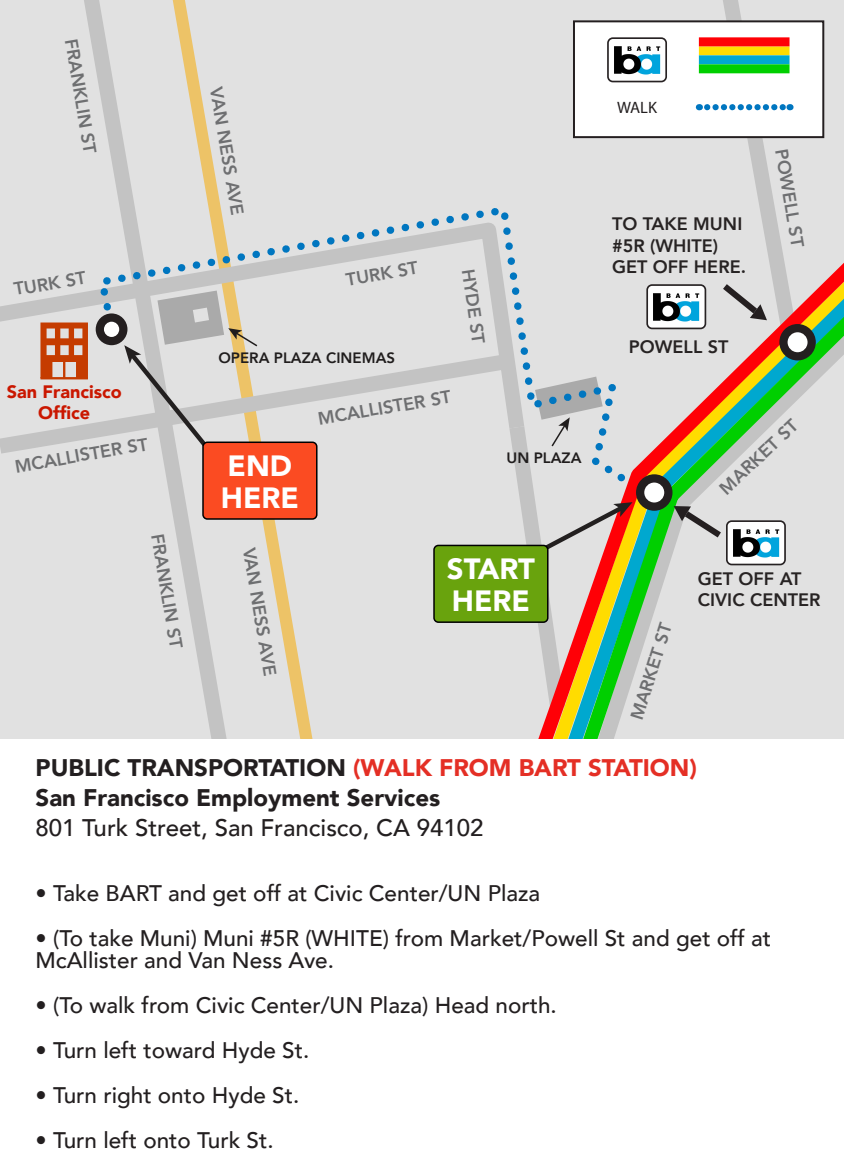
<style>
.page{position:relative;width:844px;height:1172px;background:#fff}
.page>*{position:absolute;margin:0;border:0;box-sizing:border-box;transform-origin:0 0}
.t1{font:900 29.25px/32px "Avenir";color:#fff}
.t2{font:900 24px/30px "Avenir";color:#231f20}
.t3{font:500 24px "Avenir";color:#231f20}
.t4{font:500 22.5px/22.5px "Avenir";color:#231f20}
.t5{font:800 18px "Avenir";color:#6e6f71}
.t6{font:800 18px/21.6px "Avenir";color:#272323}
.t7{font:900 18px/21px "Avenir";color:#ca1700;text-align:center}
.t8{font:16.5px "Myriad Pro";color:#231f20}
.t9{font:800 15px "Avenir";color:#201d1d}
.s1{color:#e42f25}
</style>
<div class="page">
<div style="left:0;top:0;width:843px;height:763px;background:#e1e1e1"></div>
<svg style="left:240px;top:488px;width:83px;height:252px"></svg>
<svg style="left:0;top:294px;width:72px;height:28px"></svg>
<svg style="left:723px;top:0;width:19px;height:20px"></svg>
<svg style="left:516px;top:82px;width:327px;height:658px"></svg>
<svg style="left:72px;top:0;width:168px;height:740px"></svg>
<div style="left:0;top:740px;width:843px;height:432px;background:#fff"></div>
<svg style="left:93px;top:201px;width:538px;height:287px"></svg>
<div style="left:573px;top:20px;width:251px;height:118px;background:#fff;border:2px solid #241f20"></div>
<svg style="left:707px;top:104px;width:83px;height:6px"></svg>
<div style="left:698px;top:46px;width:91px;height:9px;background:#ffdc00"></div>
<div style="left:698px;top:55px;width:91px;height:9px;background:#00a8cf"></div>
<div style="left:698px;top:64px;width:91px;height:9px;background:#00cf00"></div>
<div style="left:698px;top:37px;width:91px;height:9px;background:#ff0006"></div>
<svg style="left:0;top:345px;width:521px;height:118px"></svg>
<svg style="left:779px;top:324px;width:36px;height:36px"></svg>
<svg style="left:716px;top:278px;width:52px;height:44px"></svg>
<img style="left:729px;top:521px;width:56px;height:43px">
<div style="left:726px;top:520px;width:59px;height:45px;border:2px solid #272223;border-radius:5px"></div>
<img style="left:649px;top:287px;width:54px;height:39px">
<div style="left:646px;top:284px;width:60px;height:45px;border:2px solid #272223;border-radius:5px"></div>
<img style="left:609px;top:46px;width:56px;height:36px">
<div style="left:607px;top:37px;width:60px;height:45px;border:2px solid #272223;border-radius:5px"></div>
<svg style="left:40px;top:322px;width:48px;height:55px"></svg>
<hr style="left:63px;top:358px;width:2px;height:20px;background:#c53c00">
<hr style="left:40px;top:377px;width:48px;height:2px;background:#c53c00">
<div style="left:203px;top:442px;width:114px;height:77px;background:#fb4b22;border-radius:4px"></div>
<div style="left:202px;top:441px;width:115px;height:79px;border:2px solid #000;border-radius:4px"></div>
<div style="left:434px;top:545px;width:113px;height:77px;background:#69a30d;border-radius:4px"></div>
<div style="left:433px;top:545px;width:115px;height:78px;border:2px solid #000;border-radius:4px"></div>
<svg style="left:96px;top:291px;width:163px;height:188px"></svg>
<svg style="left:500px;top:377px;width:227px;height:348px"></svg>
<p class="t5" style="left:84px;top:37px;width:117px;rotate:80deg">FRANKLIN ST</p>
<p class="t5" style="left:229px;top:84px;width:131px;rotate:80deg">VAN NESS AVE</p>
<p class="t5" style="left:12px;top:276px;width:74px;rotate:-10deg">TURK ST</p>
<p class="t5" style="left:343px;top:266px;width:74px;rotate:-10deg">TURK ST</p>
<p class="t5" style="left:482px;top:267px;width:77px;rotate:82deg">HYDE ST</p>
<p class="t7" style="left:7px;top:381px;width:117px">San Francisco<br>Office</p>
<p class="t5" style="left:13px;top:453px;width:136px;rotate:-10deg">MCALLISTER ST</p>
<p class="t5" style="left:171px;top:531px;width:117px;rotate:80deg">FRANKLIN ST</p>
<p class="t9" style="left:218px;top:346px;width:178px">OPERA PLAZA CINEMAS</p>
<h1 class="t1" style="left:221px;top:449px;width:80px">END<br>HERE</h1>
<p class="t5" style="left:262px;top:545px;width:131px;rotate:80deg">VAN NESS AVE</p>
<p class="t5" style="left:316px;top:405px;width:136px;rotate:-10deg">MCALLISTER ST</p>
<p class="t9" style="left:506px;top:446px;width:76px">UN PLAZA</p>
<h1 class="t1" style="left:447px;top:552px;width:89px">START<br>HERE</h1>
<p class="t8" style="left:617px;top:97px;width:41px">WALK</p>
<p class="t6" style="left:612px;top:213px;width:135px">TO TAKE MUNI #5R (WHITE)<br>GET OFF HERE.</p>
<p class="t6" style="left:629px;top:336px;width:101px">POWELL ST</p>
<p class="t5" style="left:794px;top:146px;width:101px;rotate:80deg">POWELL ST</p>
<p class="t5" style="left:712px;top:481px;width:102px;rotate:-43deg">MARKET ST</p>
<p class="t5" style="left:623px;top:715px;width:102px;rotate:-73deg">MARKET ST</p>
<p class="t6" style="left:698px;top:568px;width:124px">GET OFF AT<br>CIVIC CENTER</p>
<p class="t2" style="left:36px;top:752px;width:663px">PUBLIC TRANSPORTATION <span class="s1">(WALK FROM BART STATION)<br></span>San Francisco Employment Services</p>
<p class="t3" style="left:36px;top:807px;width:449px">801 Turk Street, San Francisco, CA 94102</p>
<p class="t4" style="left:36px;top:880px;width:506px">• Take BART and get off at Civic Center/UN Plaza</p>
<p class="t4" style="left:36px;top:925px;width:737px">• (To take Muni) Muni #5R (WHITE) from Market/Powell St and get off at<br>McAllister and Van Ness Ave.</p>
<p class="t4" style="left:36px;top:993px;width:523px">• (To walk from Civic Center/UN Plaza) Head north.</p>
<p class="t4" style="left:36px;top:1038px;width:275px">• Turn left toward Hyde St.</p>
<p class="t4" style="left:36px;top:1083px;width:265px">• Turn right onto Hyde St.</p>
<p class="t4" style="left:36px;top:1128px;width:240px">• Turn left onto Turk St.</p>
</div>
